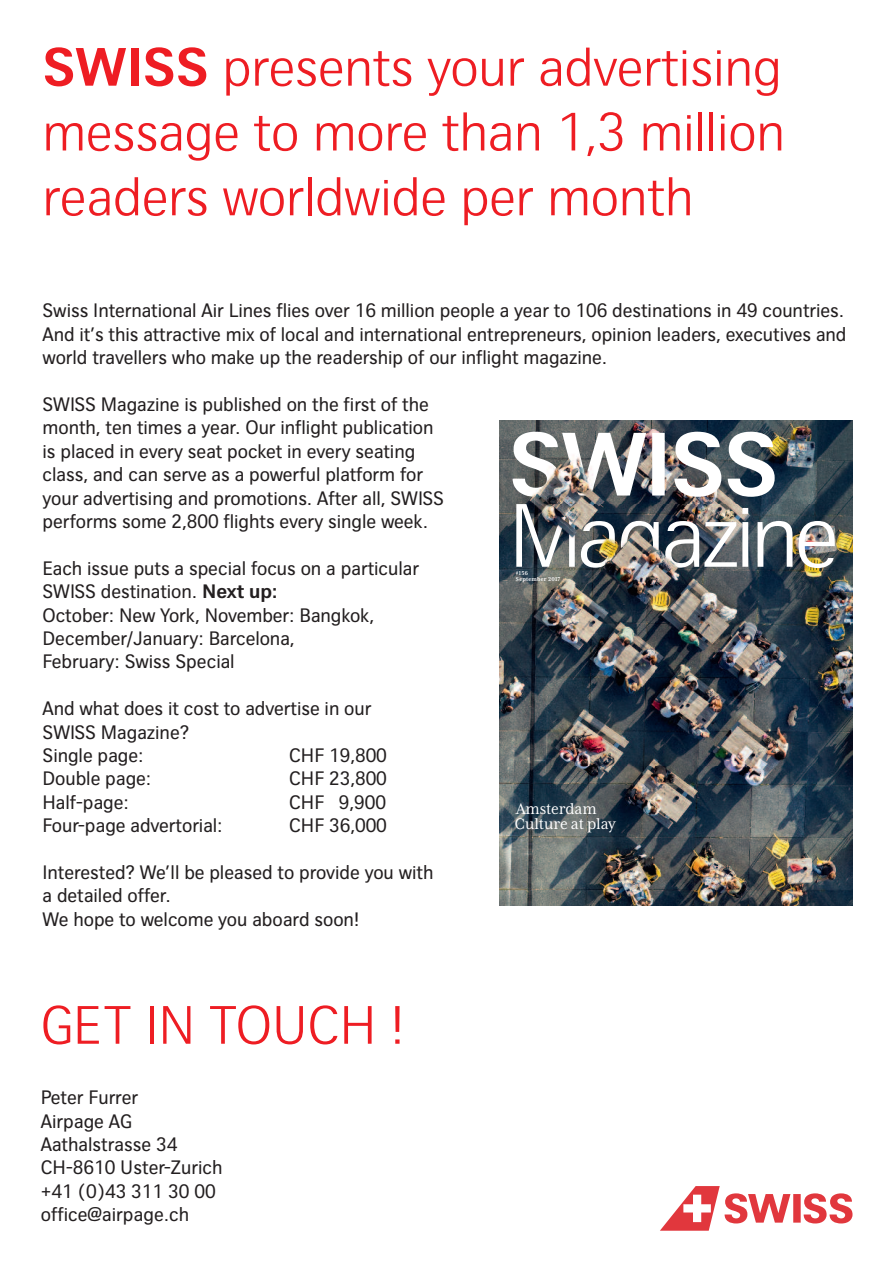
<style>
.page{position:relative;width:893px;height:1263px;background:#fff}
.page>*{position:absolute;margin:0;border:0;box-sizing:border-box;transform-origin:0 0}
.t1{font:300 54px/64.8px "CH Sans";color:#ee1d23;text-align:justify}
.t2{font:19.5px/23.4px "CH Sans";letter-spacing:-.005em;color:#231f20}
.t3{font:17.55px/14.9px "Mrs Eaves XL Serif Nar OT";letter-spacing:-.01em;color:#fff}
.t4{font:700 6.45px/6.3px "Mrs Eaves XL Serif Nar OT";letter-spacing:.03em;color:#fff}
.s1{font-weight:700}
</style>
<div class="page">
<svg style="left:660px;top:1186px;width:192px;height:45px"></svg>
<img style="left:499px;top:580px;width:318px;height:325px">
<img style="left:817px;top:420px;width:35px;height:485px">
<img style="left:499px;top:477px;width:35px;height:103px">
<img style="left:534px;top:477px;width:283px;height:27px">
<img style="left:499px;top:420px;width:15px;height:57px">
<img style="left:777px;top:420px;width:40px;height:57px">
<img style="left:514px;top:420px;width:263px;height:12px">
<img style="left:513px;top:432px;width:262px;height:65px">
<img style="left:516px;top:504px;width:319px;height:80px">
<h1 class="t1" style="left:43px;top:39px;width:744px"><span class="s1">SWISS</span> presents your advertising message to more than 1,3 million readers worldwide per month</h1>
<p class="t2" style="left:43px;top:301px;width:805px;text-align:justify">Swiss International Air Lines flies over 16 million people a year to 106 destinations in 49 countries.<br>And it’s this attractive mix of local and international entrepreneurs, opinion leaders, executives and world travellers who make up the readership of our inflight magazine.</p>
<p class="t2" style="left:43px;top:394px;width:403px">SWISS Magazine is published on the first of the month, ten times a year. Our inflight publication is placed in every seat pocket in every seating class, and can serve as a powerful platform for your advertising and promotions. After all, SWISS performs some 2,800 flights every single week.</p>
<p class="t2" style="left:43px;top:558px;width:378px">Each issue puts a special focus on a particular SWISS destination. <span class="s1">Next up:<br></span>October: New York, November: Bangkok, December/January: Barcelona,<br>February: Swiss Special</p>
<p class="t2" style="left:43px;top:698px;width:330px">And what does it cost to advertise in our<br>SWISS Magazine?<br>Single page:</p>
<p class="t4" style="left:516px;top:571px;width:46px">#156<br>September 2017</p>
<p class="t2" style="left:289px;top:745px;width:99px">CHF 19,800</p>
<p class="t2" style="left:43px;top:769px;width:110px">Double page:</p>
<p class="t2" style="left:289px;top:769px;width:99px">CHF 23,800</p>
<p class="t2" style="left:43px;top:792px;width:88px">Half-page:</p>
<p class="t2" style="left:289px;top:792px;width:98px">CHF 9,900</p>
<p class="t2" style="left:43px;top:815px;width:182px">Four-page advertorial:</p>
<p class="t2" style="left:289px;top:815px;width:99px">CHF 36,000</p>
<p class="t2" style="left:43px;top:862px;width:392px">Interested? We’ll be pleased to provide you with a detailed offer.<br>We hope to welcome you aboard soon!</p>
<h1 class="t1" style="left:41px;top:997px;width:365px">GET IN TOUCH !</h1>
<p class="t2" style="left:41px;top:1087px;width:183px">Peter Furrer<br>Airpage AG<br>Aathalstrasse 34<br>CH-8610 Uster-Zurich +41 (0)43 311 30 00 office@airpage.ch</p>
<p class="t3" style="left:515px;top:803px;width:103px">Amsterdam<br>Culture at play</p>
</div>
